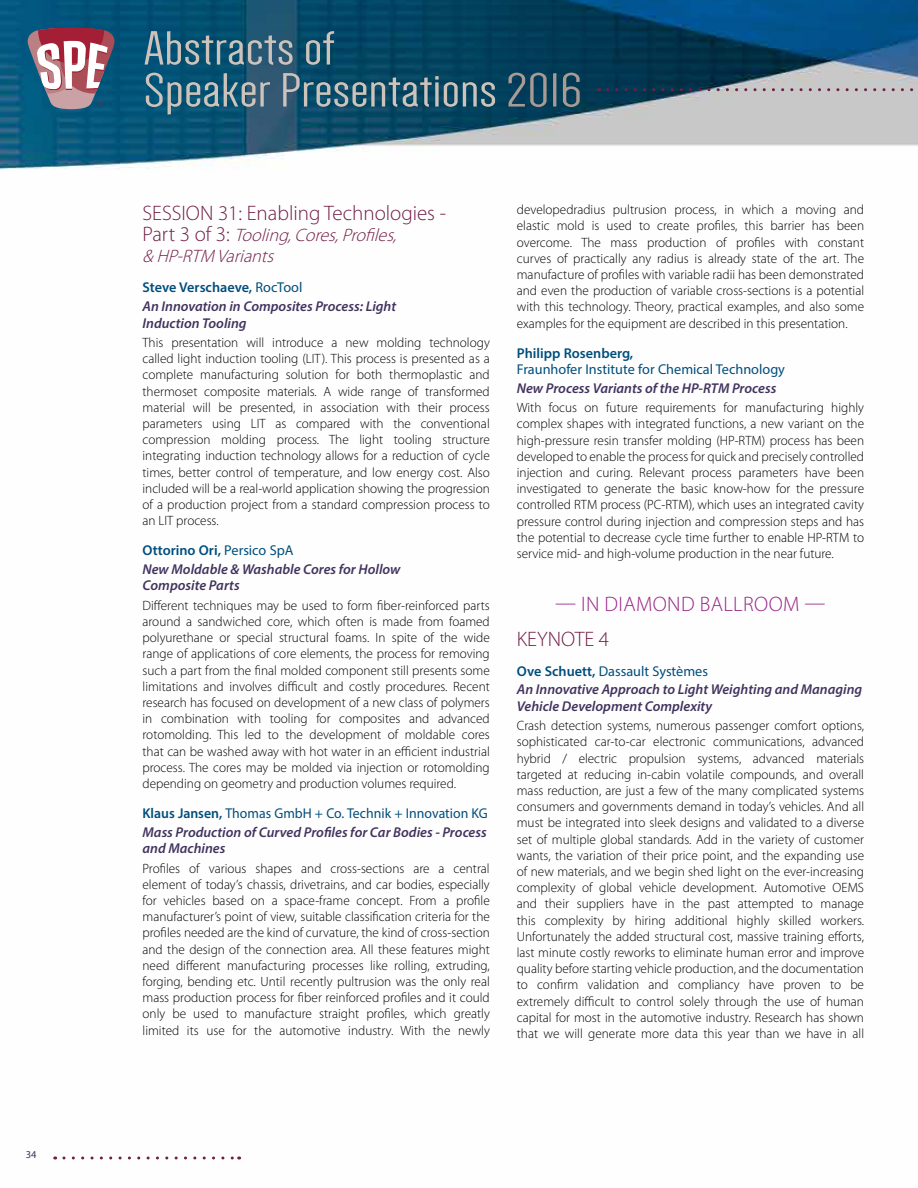
<style>
.page{position:relative;width:918px;height:1188px;background:#fff}
.page>*{position:absolute;margin:0;border:0;box-sizing:border-box;transform-origin:0 0}
.t1{font:49.5px/42px "Dense";color:#cdc3ba;scale:1.3 1}
.t2{font:300 21px "Myriad Pro";color:#711d46}
.t3{font:300 21px "Myriad Pro";letter-spacing:.02em;color:#972484}
.t4{font:italic 300 18px/21.6px "Myriad Pro";color:#711d46}
.t5{font:italic 600 14.25px/18.6px "Myriad Pro";color:#42335e}
.t6{font:14.25px "Myriad Pro";color:#004e7d}
.t7{font:600 14.25px "Myriad Pro";color:#004e7d}
.t8{font:300 13.5px/16.2px "Myriad Pro";color:#000;text-align:justify}
.t9{font:10.5px "Myriad Pro";color:#42335e}
.s1{color:#a79b94}
.s2{font-style:normal;font-size:21px}
.s3{font-style:normal;color:#004e7d}
.s4{font-weight:400;font-style:normal;color:#004e7d}
</style>
<div class="page">
<img style="left:0;top:0;width:918px;height:1160px">
<svg style="left:27px;top:27px;width:88px;height:82px"></svg>
<svg style="left:64px;top:1156px;width:176px;height:4px"></svg>
<svg style="left:608px;top:88px;width:310px;height:3px"></svg>
<p class="t9" style="left:26px;top:1148px;width:12px">34</p>
<h1 class="t1" style="left:144px;top:28px;width:339px">Abstracts of<br>Speaker Presentations<span class="s1">2016</span></h1>
<h2 class="t2" style="left:143px;top:200px;width:305px">SESSION 31: Enabling Technologies -</h2>
<h3 class="t4" style="left:143px;top:224px;width:261px"><span class="s2">P a r t 3 o f 3 :</span> Tooling,Cores,Profiles, &amp;HP-RTM Variants</h3>
<p class="t5" style="left:143px;top:278px;width:255px"><span class="s3">Steve Verschaeve,</span> <span class="s4">RocTool<br></span>An Innovation in Composites Process: Light</p>
<p class="t5" style="left:143px;top:313px;width:106px">Induction Tooling</p>
<p class="t8" style="left:143px;top:334px;width:349px">This presentation will introduce a new molding technology called light induction tooling (LIT). This process is presented as a complete manufacturing solution for both thermoplastic and thermoset composite materials. A wide range of transformed material will be presented, in association with their process parameters using LIT as compared with the conventional compression molding process. The light tooling structure integrating induction technology allows for a reduction of cycle times, better control of temperature, and low energy cost. Also included will be a real-world application showing the progression of a production project from a standard compression process to an LIT process.</p>
<p class="t5" style="left:143px;top:541px;width:259px"><span class="s3">Ottorino Ori,</span> <span class="s4">Persico SpA<br></span>New Moldable &amp; Washable Cores for Hollow</p>
<p class="t5" style="left:143px;top:576px;width:99px">Composite Parts</p>
<p class="t8" style="left:143px;top:597px;width:349px">Different techniques may be used to form fiber-reinforced parts around a sandwiched core, which often is made from foamed polyurethane or special structural foams. In spite of the wide range of applications of core elements, the process for removing such a part from the final molded component still presents some limitations and involves difficult and costly procedures. Recent research has focused on development of a new class of polymers in combination with tooling for composites and advanced rotomolding. This led to the development of moldable cores that can be washed away with hot water in an efficient industrial process. The cores may be molded via injection or rotomolding depending on geometry and production volumes required.</p>
<p class="t5" style="left:143px;top:804px;width:347px"><span class="s3">Klaus Jansen,</span> <span class="s4">Thomas GmbH + Co. Technik + Innovation KG<br></span>Mass Production of Curved Profiles for Car Bodies - Process</p>
<p class="t5" style="left:143px;top:839px;width:84px">and Machines</p>
<p class="t8" style="left:143px;top:860px;width:349px">Profiles of various shapes and cross-sections are a central element of today’s chassis, drivetrains, and car bodies, especially for vehicles based on a space-frame concept. From a profile manufacturer’s point of view, suitable classification criteria for the profiles needed are the kind of curvature, the kind of cross-section and the design of the connection area. All these features might need different manufacturing processes like rolling, extruding, forging, bending etc. Until recently pultrusion was the only real mass production process for fiber reinforced profiles and it could only be used to manufacture straight profiles, which greatly limited its use for the automotive industry. With the newly</p>
<p class="t8" style="left:517px;top:201px;width:349px">developedradius pultrusion process, in which a moving and elastic mold is used to create profiles, this barrier has been overcome. The mass production of profiles with constant curves of practically any radius is already state of the art. The manufacture of profiles with variable radii has been demonstrated and even the production of variable cross-sections is a potential with this technology. Theory, practical examples, and also some examples for the equipment are described in this presentation.</p>
<p class="t7" style="left:517px;top:344px;width:118px">Philipp Rosenberg,</p>
<p class="t6" style="left:517px;top:360px;width:270px">Fraunhofer Institute for Chemical Technology</p>
<p class="t5" style="left:517px;top:378px;width:261px">New Process Variants of the HP-RTM Process</p>
<p class="t8" style="left:517px;top:399px;width:349px">With focus on future requirements for manufacturing highly complex shapes with integrated functions, a new variant on the high-pressure resin transfer molding (HP-RTM) process has been developed to enable the process for quick and precisely controlled injection and curing. Relevant process parameters have been investigated to generate the basic know-how for the pressure controlled RTM process (PC-RTM), which uses an integrated cavity pressure control during injection and compression steps and has the potential to decrease cycle time further to enable HP-RTM to service mid- and high-volume production in the near future.</p>
<h2 class="t3" style="left:555px;top:591px;width:272px">— IN DIAMOND BALLROOM —</h2>
<h2 class="t2" style="left:517px;top:626px;width:94px">KEYNOTE 4</h2>
<p class="t5" style="left:517px;top:661px;width:347px"><span class="s3">Ove Schuett,</span> <span class="s4">Dassault Systèmes<br></span>An Innovative Approach to Light Weighting and Managing</p>
<p class="t5" style="left:517px;top:696px;width:197px">Vehicle Development Complexity</p>
<p class="t8" style="left:517px;top:717px;width:349px">Crash detection systems, numerous passenger comfort options, sophisticated car-to-car electronic communications, advanced hybrid / electric propulsion systems, advanced materials targeted at reducing in-cabin volatile compounds, and overall mass reduction, are just a few of the many complicated systems consumers and governments demand in today’s vehicles. And all must be integrated into sleek designs and validated to a diverse set of multiple global standards. Add in the variety of customer wants, the variation of their price point, and the expanding use of new materials, and we begin shed light on the ever-increasing complexity of global vehicle development. Automotive OEMS and their suppliers have in the past attempted to manage this complexity by hiring additional highly skilled workers.<br>Unfortunately the added structural cost, massive training efforts, last minute costly reworks to eliminate human error and improve quality before starting vehicle production, and the documentation to confirm validation and compliancy have proven to be extremely difficult to control solely through the use of human capital for most in the automotive industry. Research has shown that we will generate more data this year than we have in all</p>
</div>
